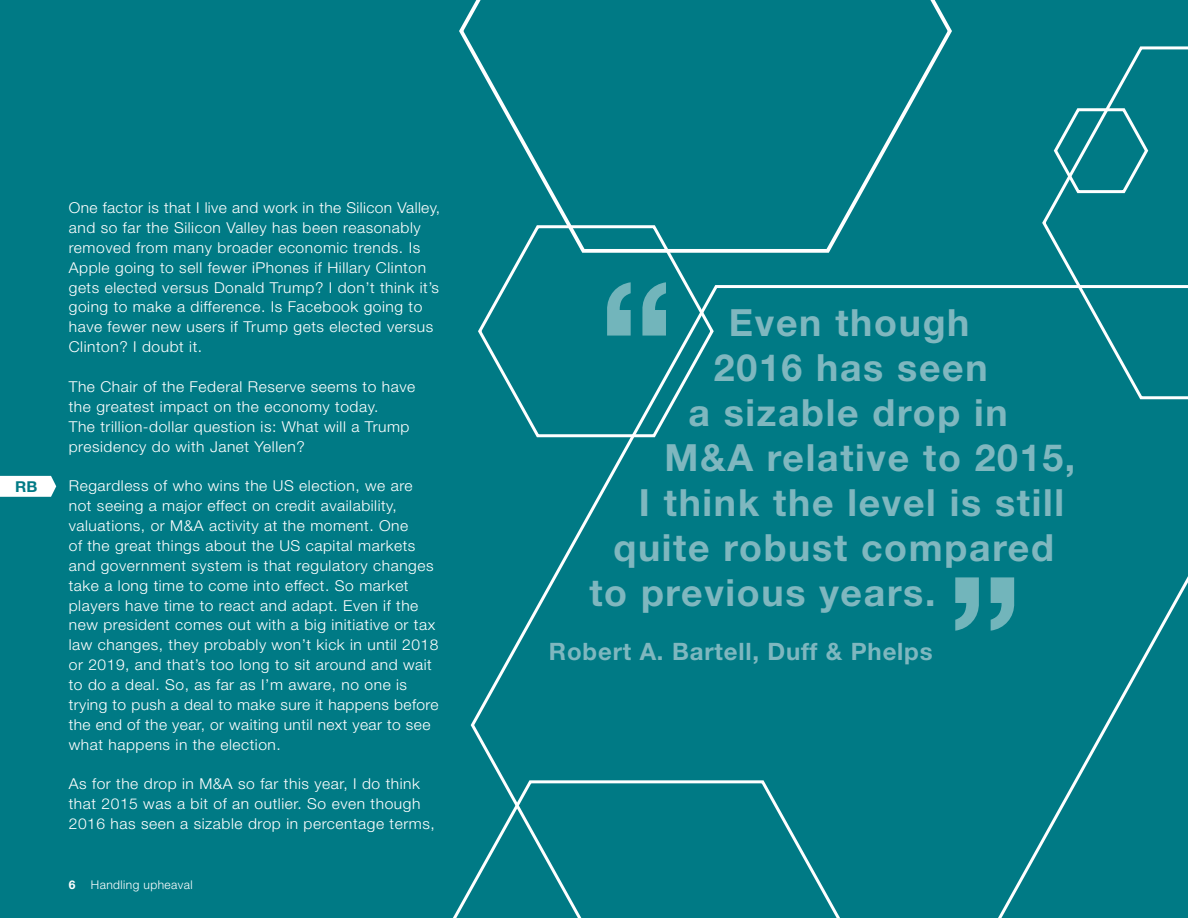
<style>
.page{position:relative;width:1188px;height:918px;background:#007a85}
.page>*{position:absolute;margin:0;border:0;box-sizing:border-box;transform-origin:0 0}
.t1{font:700 165.9px "Helvetica Neue LT Std";color:#fff}
.t2{font:700 37.5px "Helvetica Neue LT Std";letter-spacing:.045em;color:#7fb7bf}
.t3{font:700 24px "Helvetica Neue LT Std";letter-spacing:.035em;color:#7fb7bf}
.t4{font:300 15px/19.8px "Helvetica Neue LT Std";letter-spacing:.035em;color:#fff;scale:1.04 1}
.t5{font:700 15px "Helvetica Neue LT Std";color:#007a85;scale:1.04 1}
.t6{font:300 12px "Helvetica Neue LT Std";letter-spacing:.035em;color:#fff}
.t7{font:700 12px "Helvetica Neue LT Std";color:#fff}
</style>
<div class="page">
<svg style="left:0;top:476px;width:56px;height:21px"></svg>
<div style="left:469px;top:282px;width:719px;height:636px;background:#007a85"></div>
<div style="left:476px;top:255px;width:239px;height:184px;background:#007a85"></div>
<div style="left:1040px;top:44px;width:148px;height:357px;background:#007a85"></div>
<div style="left:457px;top:0;width:497px;height:255px;background:#007a85"></div>
<div style="left:994px;top:496px;width:194px;height:422px;background:#007a85"></div>
<div style="left:411px;top:779px;width:471px;height:139px;background:#007a85"></div>
<p class="t5" style="left:15px;top:477px;width:23px">RB</p>
<p class="t4" style="left:69px;top:197px;width:359px">One factor is that I live and work in the Silicon Valley, and so far the Silicon Valley has been reasonably removed from many broader economic trends. Is Apple going to sell fewer iPhones if Hillary Clinton gets elected versus Donald Trump? I don’t think it’s going to make a difference. Is Facebook going to have fewer new users if Trump gets elected versus Clinton? I doubt it.</p>
<p class="t4" style="left:69px;top:376px;width:335px">The Chair of the Federal Reserve seems to have the greatest impact on the economy today.<br>The trillion-dollar question is: What will a Trump presidency do with Janet Yellen?</p>
<p class="t4" style="left:69px;top:476px;width:357px">Regardless of who wins the US election, we are not seeing a major effect on credit availability, valuations, or M&amp;A activity at the moment. One<br>of the great things about the US capital markets and government system is that regulatory changes take a long time to come into effect. So market players have time to react and adapt. Even if the new president comes out with a big initiative or tax law changes, they probably won’t kick in until 2018 or 2019, and that’s too long to sit around and wait to do a deal. So, as far as I’m aware, no one is trying to push a deal to make sure it happens before the end of the year, or waiting until next year to see what happens in the election.</p>
<p class="t4" style="left:69px;top:774px;width:353px">As for the drop in M&amp;A so far this year, I do think that 2015 was a bit of an outlier. So even though<br>2016 has seen a sizable drop in percentage terms,</p>
<p class="t7" style="left:69px;top:877px;width:8px">6</p>
<p class="t6" style="left:91px;top:877px;width:103px">Handling upheaval</p>
<h1 class="t1" style="left:598px;top:239px;width:78px">“</h1>
<h2 class="t2" style="left:729px;top:299px;width:242px">Even though</h2>
<h2 class="t2" style="left:714px;top:344px;width:275px">2016 has seen</h2>
<h2 class="t2" style="left:688px;top:389px;width:321px">a sizable drop in</h2>
<h2 class="t2" style="left:664px;top:434px;width:412px">M&amp;A relative to 2015,</h2>
<h2 class="t2" style="left:639px;top:479px;width:427px">I think the level is still</h2>
<h2 class="t2" style="left:613px;top:524px;width:442px">quite robust compared</h2>
<h2 class="t2" style="left:589px;top:569px;width:348px">to previous years.</h2>
<h3 class="t3" style="left:549px;top:637px;width:385px">Robert A. Bartell, Duff &amp; Phelps</h3>
<h1 class="t1" style="left:946px;top:534px;width:78px">”</h1>
</div>
